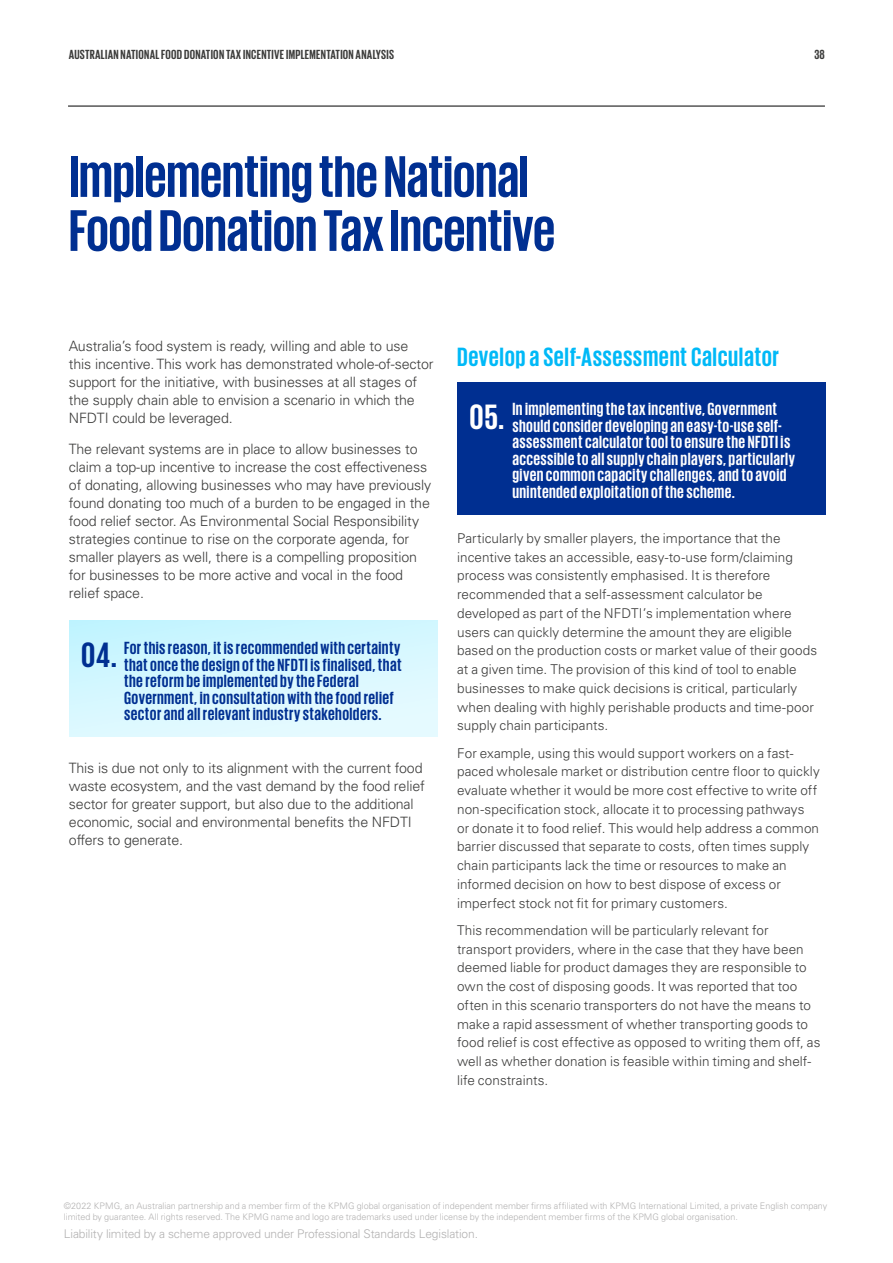
<style>
.page{position:relative;width:893px;height:1263px;background:#fff}
.page>*{position:absolute;margin:0;border:0;box-sizing:border-box;transform-origin:0 0}
.t1{font:700 60px/54px "KPMG";letter-spacing:-.005em;color:#002f91}
.t2{font:700 36px "KPMG";color:#002f91}
.t3{font:700 36px "KPMG";color:#fff}
.t4{font:700 27px "KPMG";letter-spacing:.025em;color:#00b9f7}
.t5{font:700 18px/16.5px "KPMG";letter-spacing:.02em;color:#fff}
.t6{font:700 18px/16.5px "KPMG";letter-spacing:.02em;color:#002f91}
.t7{font:300 14.25px/18px "Univers LT Std";letter-spacing:-.01em;color:#3c3c3b}
.t8{font:300 13.5px/18.8px "Univers LT Std";letter-spacing:.005em;color:#3c3c3b}
.t9{font:700 13.5px "KPMG";letter-spacing:.02em;color:#3c3c3b}
.t10{font:300 12px "Univers LT Std";letter-spacing:-.01em;color:#b3b2b2}
.t11{font:300 9px/10.8px "Univers LT Std";color:#b3b2b2}
</style>
<div class="page">
<div style="left:69px;top:621px;width:368px;height:116px;background:linear-gradient(to bottom,#c9f5ff,#e5faff)"></div>
<div style="left:457px;top:382px;width:368px;height:133px;background:#002f91"></div>
<hr style="left:68px;top:106px;width:757px;height:1px;background:#000">
<p class="t9" style="left:69px;top:48px;width:327px">AUSTRALIAN NATIONAL FOOD DONATION TAX INCENTIVE IMPLEMENTATION ANALYSIS</p>
<p class="t9" style="left:814px;top:48px;width:12px">38</p>
<h1 class="t1" style="left:69px;top:148px;width:488px">Implementing the National<br>Food Donation Tax Incentive</h1>
<p class="t7" style="left:69px;top:337px;width:366px">Australia’s food system is ready, willing and able to use this incentive. This work has demonstrated whole-of-sector support for the initiative, with businesses at all stages of the supply chain able to envision a scenario in which the NFDTI could be leveraged.</p>
<p class="t7" style="left:69px;top:440px;width:364px">The relevant systems are in place to allow businesses to claim a top-up incentive to increase the cost effectiveness of donating, allowing businesses who may have previously found donating too much of a burden to be engaged in the food relief sector. As Environmental Social Responsibility strategies continue to rise on the corporate agenda, for smaller players as well, there is a compelling proposition for businesses to be more active and vocal in the food relief space.</p>
<h2 class="t2" style="left:81px;top:636px;width:37px">04.</h2>
<p class="t6" style="left:124px;top:639px;width:279px">For this reason, it is recommended with certainty that once the design of the NFDTI is finalised, that the reform be implemented by the Federal Government, in consultation with the food relief sector and all relevant industry stakeholders.</p>
<p class="t7" style="left:69px;top:759px;width:357px">This is due not only to its alignment with the current food waste ecosystem, and the vast demand by the food relief sector for greater support, but also due to the additional economic, social and environmental benefits the NFDTI offers to generate.</p>
<h3 class="t4" style="left:457px;top:343px;width:323px">Develop a Self-Assessment Calculator</h3>
<h2 class="t3" style="left:470px;top:399px;width:36px">05.</h2>
<p class="t5" style="left:512px;top:400px;width:284px">In implementing the tax incentive, Government should consider developing an easy-to-use self&shy;assessment calculator tool to ensure the NFDTI is accessible to all supply chain players, particularly given common capacity challenges, and to avoid unintended exploitation of the scheme.</p>
<p class="t8" style="left:457px;top:529px;width:362px">Particularly by smaller players, the importance that the incentive takes an accessible, easy-to-use form/claiming process was consistently emphasised. It is therefore recommended that a self-assessment calculator be developed as part of the NFDTI’s implementation where users can quickly determine the amount they are eligible based on the production costs or market value of their goods at a given time. The provision of this kind of tool to enable businesses to make quick decisions is critical, particularly when dealing with highly perishable products and time-poor supply chain participants.</p>
<p class="t8" style="left:457px;top:743px;width:364px">For example, using this would support workers on a fast&shy;paced wholesale market or distribution centre floor to quickly evaluate whether it would be more cost effective to write off non-specification stock, allocate it to processing pathways or donate it to food relief. This would help address a common barrier discussed that separate to costs, often times supply chain participants lack the time or resources to make an informed decision on how to best dispose of excess or imperfect stock not fit for primary customers.</p>
<p class="t8" style="left:457px;top:921px;width:365px">This recommendation will be particularly relevant for transport providers, where in the case that they have been deemed liable for product damages they are responsible to own the cost of disposing goods. It was reported that too often in this scenario transporters do not have the means to make a rapid assessment of whether transporting goods to food relief is cost effective as opposed to writing them off, as well as whether donation is feasible within timing and shelf&shy;life constraints.</p>
<p class="t11" style="left:64px;top:1200px;width:765px">©2022 KPMG, an Australian partnership and a member firm of the KPMG global organisation of independent member firms affiliated with KPMG International Limited, a private English company limited by guarantee. All rights reserved. The KPMG name and logo are trademarks used under license by the independent member firms of the KPMG global organisation.</p>
<p class="t10" style="left:64px;top:1227px;width:416px">Liability limited by a scheme approved under Professional Standards Legislation.</p>
</div>
